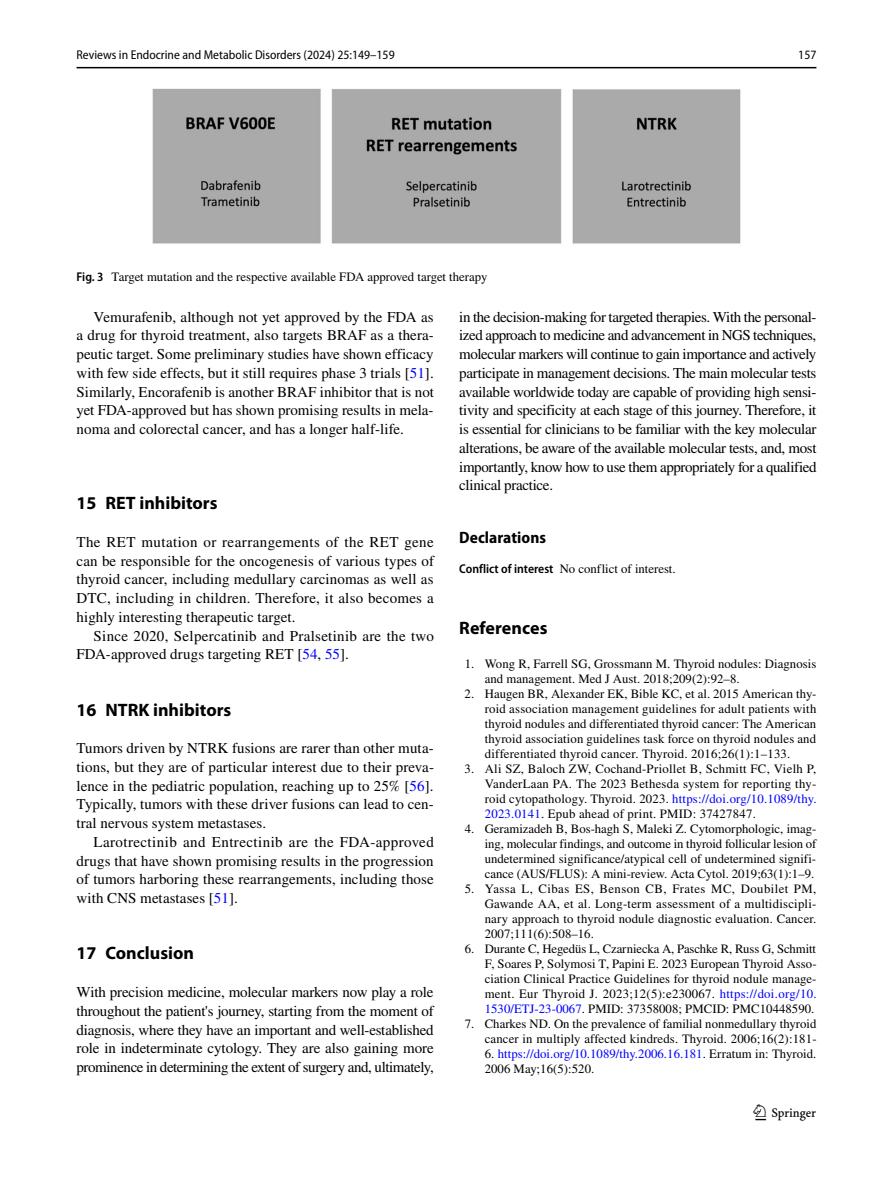
<style>
.page{position:relative;width:893px;height:1187px;background:#fff}
.page>*{position:absolute;margin:0;border:0;box-sizing:border-box;transform-origin:0 0}
.t1{font:22.5px "Springnew Regular 3";color:#000}
.t2{font:700 18px "Myriad Pro";color:#000}
.t3{font:700 semi-condensed 16.5px "Myriad Pro";letter-spacing:.005em;color:#000}
.t4{font:15px/18.8px "STIX";letter-spacing:.005em;color:#000;text-align:justify}
.t5{font:12.75px/15px "STIX";letter-spacing:.005em;color:#000;text-align:justify}
.t6{font:semi-condensed 12.75px "Myriad Pro";color:#000}
.s1{font-family:"Myriad Pro";font-weight:600;font-stretch:semi-condensed}
.s2{color:#00f}
</style>
<div class="page">
<hr style="left:77px;top:67px;width:739px;height:1px;background:#000">
<img style="left:152px;top:88px;width:589px;height:156px">
<p class="t6" style="left:77px;top:48px;width:320px">Reviews in Endocrine and Metabolic Disorders (2024) 25:149–159</p>
<p class="t6" style="left:798px;top:48px;width:20px">157</p>
<p class="t5" style="left:77px;top:270px;width:412px"><span class="s1">Fig. 3</span> Target mutation and the respective available FDA approved target therapy</p>
<p class="t4" style="left:77px;top:308px;width:359px;text-indent:17px">Vemurafenib, although not yet approved by the FDA as a drug for thyroid treatment, also targets BRAF as a thera&shy;peutic target. Some preliminary studies have shown efficacy with few side effects, but it still requires phase 3 trials [<span class="s2">51</span>].<br>Similarly, Encorafenib is another BRAF inhibitor that is not yet FDA-approved but has shown promising results in mela&shy;noma and colorectal cancer, and has a longer half-life.</p>
<p class="t2" style="left:77px;top:491px;width:143px">15 RET inhibitors</p>
<p class="t4" style="left:77px;top:533px;width:359px">The RET mutation or rearrangements of the RET gene can be responsible for the oncogenesis of various types of thyroid cancer, including medullary carcinomas as well as DTC, including in children. Therefore, it also becomes a highly interesting therapeutic target.</p>
<p class="t4" style="left:77px;top:627px;width:359px;text-indent:17px">Since 2020, Selpercatinib and Pralsetinib are the two<br>FDA-approved drugs targeting RET [<span class="s2">54</span>, <span class="s2">55</span>].</p>
<p class="t2" style="left:77px;top:697px;width:156px">16 NTRK inhibitors</p>
<p class="t4" style="left:77px;top:739px;width:359px">Tumors driven by NTRK fusions are rarer than other muta&shy;tions, but they are of particular interest due to their preva&shy;lence in the pediatric population, reaching up to 25% [<span class="s2">56</span>].<br>Typically, tumors with these driver fusions can lead to cen&shy;tral nervous system metastases.</p>
<p class="t4" style="left:77px;top:833px;width:359px;text-indent:17px">Larotrectinib and Entrectinib are the FDA-approved drugs that have shown promising results in the progression of tumors harboring these rearrangements, including those with CNS metastases [<span class="s2">51</span>].</p>
<p class="t2" style="left:77px;top:941px;width:119px">17 Conclusion</p>
<p class="t4" style="left:77px;top:983px;width:359px">With precision medicine, molecular markers now play a role throughout the patient's journey, starting from the moment of diagnosis, where they have an important and well-established role in indeterminate cytology. They are also gaining more prominence in determining the extent of surgery and, ultimately,</p>
<p class="t4" style="left:459px;top:308px;width:359px">in the decision-making for targeted therapies. With the personal&shy;ized approach to medicine and advancement in NGS techniques, molecular markers will continue to gain importance and actively participate in management decisions. The main molecular tests available worldwide today are capable of providing high sensi&shy;tivity and specificity at each stage of this journey. Therefore, it is essential for clinicians to be familiar with the key molecular alterations, be aware of the available molecular tests, and, most importantly, know how to use them appropriately for a qualified clinical practice.</p>
<p class="t3" style="left:459px;top:528px;width:88px">Declarations</p>
<p class="t5" style="left:459px;top:562px;width:218px"><span class="s1">Conflict of interest</span> No conflict of interest.</p>
<p class="t2" style="left:459px;top:616px;width:90px">References</p>
<p class="t5" style="left:485px;top:656px;width:333px;text-indent:-20px">1. Wong R, Farrell SG, Grossmann M. Thyroid nodules: Diagnosis and management. Med J Aust. 2018;209(2):92–8.</p>
<p class="t5" style="left:485px;top:686px;width:333px;text-indent:-20px">2. Haugen BR, Alexander EK, Bible KC, et al. 2015 American thy&shy;roid association management guidelines for adult patients with thyroid nodules and differentiated thyroid cancer: The American thyroid association guidelines task force on thyroid nodules and differentiated thyroid cancer. Thyroid. 2016;26(1):1–133.</p>
<p class="t5" style="left:485px;top:761px;width:333px;text-indent:-20px">3. Ali SZ, Baloch ZW, Cochand-Priollet B, Schmitt FC, Vielh P, VanderLaan PA. The 2023 Bethesda system for reporting thy&shy;roid cytopathology. Thyroid. 2023. <span class="s2">https://doi.org/10.1089/thy.<br>2023.0141</span>. Epub ahead of print. PMID: 37427847.</p>
<p class="t5" style="left:485px;top:821px;width:333px;text-indent:-20px">4. Geramizadeh B, Bos-hagh S, Maleki Z. Cytomorphologic, imag&shy;ing, molecular findings, and outcome in thyroid follicular lesion of undetermined significance/atypical cell of undetermined signifi&shy;cance (AUS/FLUS): A mini-review. Acta Cytol. 2019;63(1):1–9.</p>
<p class="t5" style="left:485px;top:881px;width:333px;text-indent:-20px">5. Yassa L, Cibas ES, Benson CB, Frates MC, Doubilet PM, Gawande AA, et al. Long-term assessment of a multidiscipli&shy;nary approach to thyroid nodule diagnostic evaluation. Cancer.<br>2007;111(6):508–16.</p>
<p class="t5" style="left:485px;top:941px;width:333px;text-indent:-20px">6. Durante C, Hegedüs L, Czarniecka A, Paschke R, Russ G, Schmitt F, Soares P, Solymosi T, Papini E. 2023 European Thyroid Asso&shy;ciation Clinical Practice Guidelines for thyroid nodule manage&shy;ment. Eur Thyroid J. 2023;12(5):e230067. <span class="s2">https://doi.org/10.<br>1530/ETJ-23-0067</span>. PMID: 37358008; PMCID: PMC10448590.</p>
<p class="t5" style="left:465px;top:1016px;width:353px;text-align:right">7. Charkes ND. On the prevalence of familial nonmedullary thyroid cancer in multiply affected kindreds. Thyroid. 2006;16(2):181-</p>
<p class="t5" style="left:485px;top:1046px;width:333px">6. <span class="s2">https://doi.org/10.1089/thy.2006.16.181</span>. Erratum in: Thyroid.<br>2006 May;16(5):520.</p>
<h1 class="t1" style="left:755px;top:1104px;width:62px">1 3</h1>
</div>
